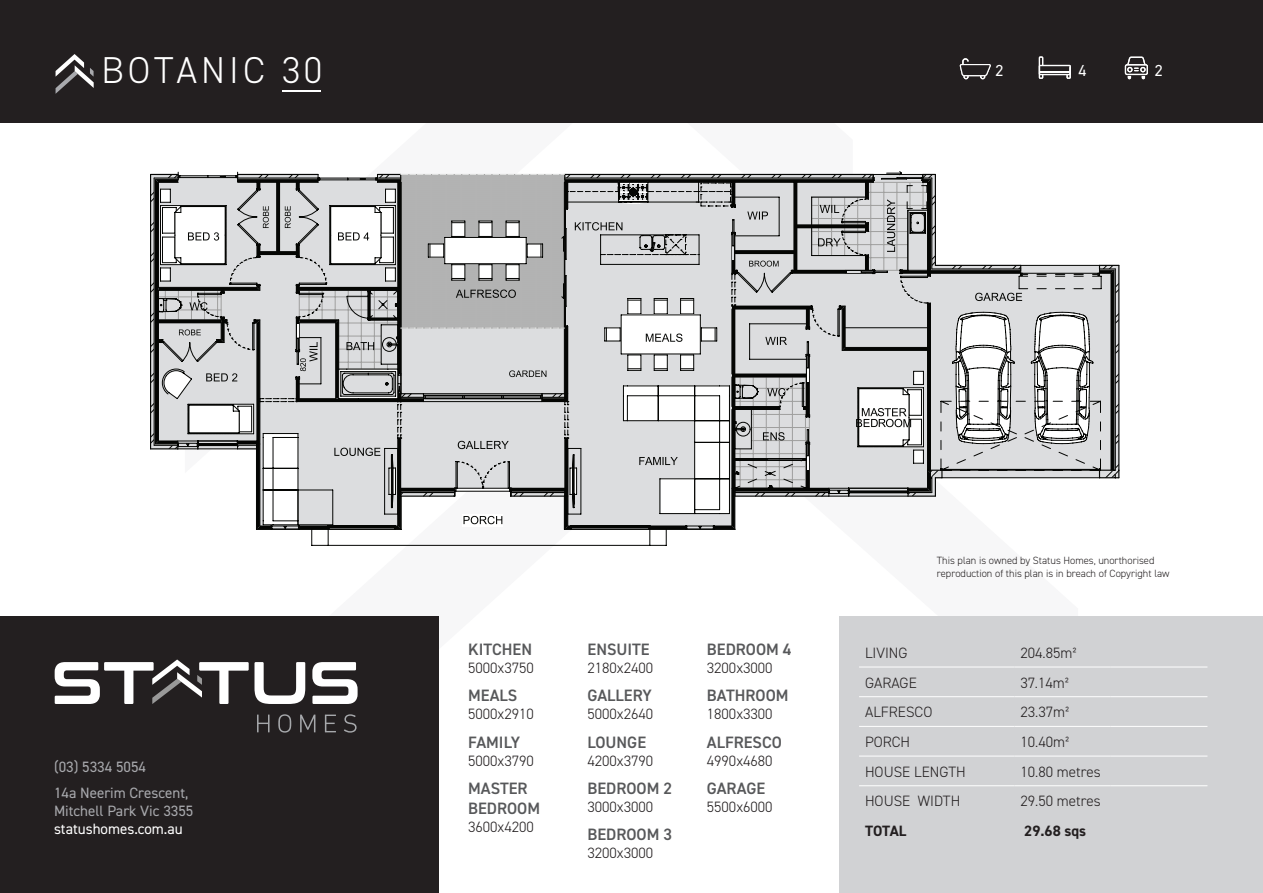
<style>
.page{position:relative;width:1263px;height:893px;background:#fff}
.page>*{position:absolute;margin:0;border:0;box-sizing:border-box;transform-origin:0 0}
.t1{font:300 37.5px "DIN2014";letter-spacing:.11em;color:#fff}
.ROOM{font:600 16.5px/19.8px "DIN2014";color:#57585a}
.t2{font:16.05px "DIN2014";color:#fff}
.SPECS{font:300 15px "DIN2014";color:#231f20}
.t3{font:15px "DIN2014";color:#a8a9ad}
.t4{font:15px "DIN2014";color:#fff}
.t5{font:700 15px "DIN2014";color:#231f20}
.t6{font:300 10.5px/12.6px "DIN2014";color:#231f20}
</style>
<div class="page">
<div style="left:840px;top:616px;width:423px;height:277px;background:#d1d2d4"></div>
<div style="left:0;top:616px;width:438px;height:277px;background:#231f20"></div>
<div style="left:0;top:0;width:1263px;height:123px;background:#231f20"></div>
<hr style="left:150px;top:174px;width:1px;height:275px;background:#040503">
<hr style="left:312px;top:545px;width:354px;height:1px;background:#040503">
<svg style="left:151px;top:171px;width:968px;height:374px"></svg>
<svg style="left:1125px;top:57px;width:23px;height:22px"></svg>
<svg style="left:1039px;top:56px;width:32px;height:23px"></svg>
<hr style="left:1039px;top:71px;width:31px;height:2px;background:#fff">
<div style="left:963px;top:70px;width:5px;height:9px;border:1px solid #fff;border-radius:2px"></div>
<div style="left:980px;top:70px;width:5px;height:9px;border:1px solid #fff;border-radius:2px"></div>
<svg style="left:959px;top:58px;width:32px;height:19px"></svg>
<svg style="left:56px;top:54px;width:38px;height:40px"></svg>
<svg style="left:257px;top:715px;width:13px;height:17px"></svg>
<svg style="left:278px;top:714px;width:13px;height:19px"></svg>
<svg style="left:300px;top:715px;width:15px;height:17px"></svg>
<svg style="left:325px;top:715px;width:11px;height:17px"></svg>
<svg style="left:344px;top:714px;width:13px;height:19px"></svg>
<svg style="left:312px;top:662px;width:46px;height:42px"></svg>
<svg style="left:55px;top:659px;width:250px;height:45px"></svg>
<hr style="left:859px;top:667px;width:155px;height:1px;background:#fff">
<hr style="left:1014px;top:667px;width:96px;height:1px;background:#fff">
<hr style="left:1110px;top:667px;width:97px;height:1px;background:#fff">
<hr style="left:859px;top:696px;width:155px;height:1px;background:#fff">
<hr style="left:1014px;top:696px;width:96px;height:1px;background:#fff">
<hr style="left:1110px;top:696px;width:97px;height:1px;background:#fff">
<hr style="left:859px;top:726px;width:155px;height:1px;background:#fff">
<hr style="left:1014px;top:726px;width:96px;height:1px;background:#fff">
<hr style="left:1110px;top:726px;width:97px;height:1px;background:#fff">
<hr style="left:859px;top:756px;width:155px;height:1px;background:#fff">
<hr style="left:1014px;top:756px;width:96px;height:1px;background:#fff">
<hr style="left:1110px;top:756px;width:97px;height:1px;background:#fff">
<hr style="left:859px;top:785px;width:155px;height:1px;background:#fff">
<hr style="left:1014px;top:785px;width:96px;height:1px;background:#fff">
<hr style="left:1110px;top:785px;width:97px;height:1px;background:#fff">
<hr style="left:282px;top:91px;width:38px;height:1px;background:#fff">
<p class="t1" style="left:101px;top:47px;width:222px">BOTANIC 30</p>
<p class="t2" style="left:995px;top:60px;width:10px">2</p>
<p class="t2" style="left:1078px;top:60px;width:10px">4</p>
<p class="t2" style="left:1155px;top:60px;width:10px">2</p>
<p class="t3" style="left:54px;top:757px;width:94px">(03) 5334 5054</p>
<p class="t3" style="left:54px;top:784px;width:136px">14a Neerim Crescent,</p>
<p class="t3" style="left:54px;top:802px;width:141px">Mitchell Park Vic 3355</p>
<p class="t4" style="left:54px;top:820px;width:130px">statushomes.com.au</p>
<p class="ROOM" style="left:468px;top:639px;width:65px">KITCHEN</p>
<p class="SPECS" style="left:468px;top:659px;width:67px">5000x3750</p>
<p class="ROOM" style="left:468px;top:685px;width:51px">MEALS</p>
<p class="SPECS" style="left:468px;top:705px;width:67px">5000x2910</p>
<p class="ROOM" style="left:468px;top:732px;width:53px">FAMILY</p>
<p class="SPECS" style="left:468px;top:751px;width:67px">5000x3790</p>
<p class="ROOM" style="left:468px;top:778px;width:73px">MASTER<br>BEDROOM</p>
<p class="SPECS" style="left:468px;top:817px;width:67px">3600x4200</p>
<p class="ROOM" style="left:587px;top:639px;width:64px">ENSUITE</p>
<p class="SPECS" style="left:587px;top:659px;width:67px">2180x2400</p>
<p class="ROOM" style="left:587px;top:685px;width:66px">GALLERY</p>
<p class="SPECS" style="left:587px;top:705px;width:67px">5000x2640</p>
<p class="ROOM" style="left:587px;top:732px;width:60px">LOUNGE</p>
<p class="SPECS" style="left:587px;top:751px;width:67px">4200x3790</p>
<p class="ROOM" style="left:587px;top:778px;width:86px">BEDROOM 2</p>
<p class="SPECS" style="left:587px;top:798px;width:67px">3000x3000</p>
<p class="ROOM" style="left:587px;top:824px;width:86px">BEDROOM 3</p>
<p class="SPECS" style="left:587px;top:844px;width:67px">3200x3000</p>
<p class="ROOM" style="left:707px;top:639px;width:86px">BEDROOM 4</p>
<p class="SPECS" style="left:707px;top:659px;width:67px">3200x3000</p>
<p class="ROOM" style="left:707px;top:685px;width:83px">BATHROOM</p>
<p class="SPECS" style="left:707px;top:705px;width:67px">1800x3300</p>
<p class="ROOM" style="left:707px;top:732px;width:76px">ALFRESCO</p>
<p class="SPECS" style="left:707px;top:751px;width:67px">4990x4680</p>
<p class="ROOM" style="left:707px;top:778px;width:60px">GARAGE</p>
<p class="SPECS" style="left:707px;top:798px;width:67px">5500x6000</p>
<p class="t6" style="left:937px;top:554px;width:234px">This plan is owned by Status Homes, unorthorised reproduction of this plan is in breach of Copyright law</p>
<p class="SPECS" style="left:865px;top:644px;width:44px">LIVING</p>
<p class="SPECS" style="left:1020px;top:644px;width:58px">204.85m²</p>
<p class="SPECS" style="left:865px;top:673px;width:53px">GARAGE</p>
<p class="SPECS" style="left:1020px;top:673px;width:50px">37.14m²</p>
<p class="SPECS" style="left:865px;top:703px;width:69px">ALFRESCO</p>
<p class="SPECS" style="left:1020px;top:703px;width:50px">23.37m²</p>
<p class="SPECS" style="left:865px;top:733px;width:47px">PORCH</p>
<p class="SPECS" style="left:1020px;top:733px;width:50px">10.40m²</p>
<p class="SPECS" style="left:865px;top:762px;width:102px">HOUSE LENGTH</p>
<p class="SPECS" style="left:1020px;top:762px;width:82px">10.80 metres</p>
<p class="SPECS" style="left:865px;top:792px;width:97px">HOUSE WIDTH</p>
<p class="SPECS" style="left:1020px;top:792px;width:82px">29.50 metres</p>
<p class="t5" style="left:865px;top:821px;width:43px">TOTAL</p>
<p class="t5" style="left:1024px;top:821px;width:63px">29.68 sqs</p>
</div>
